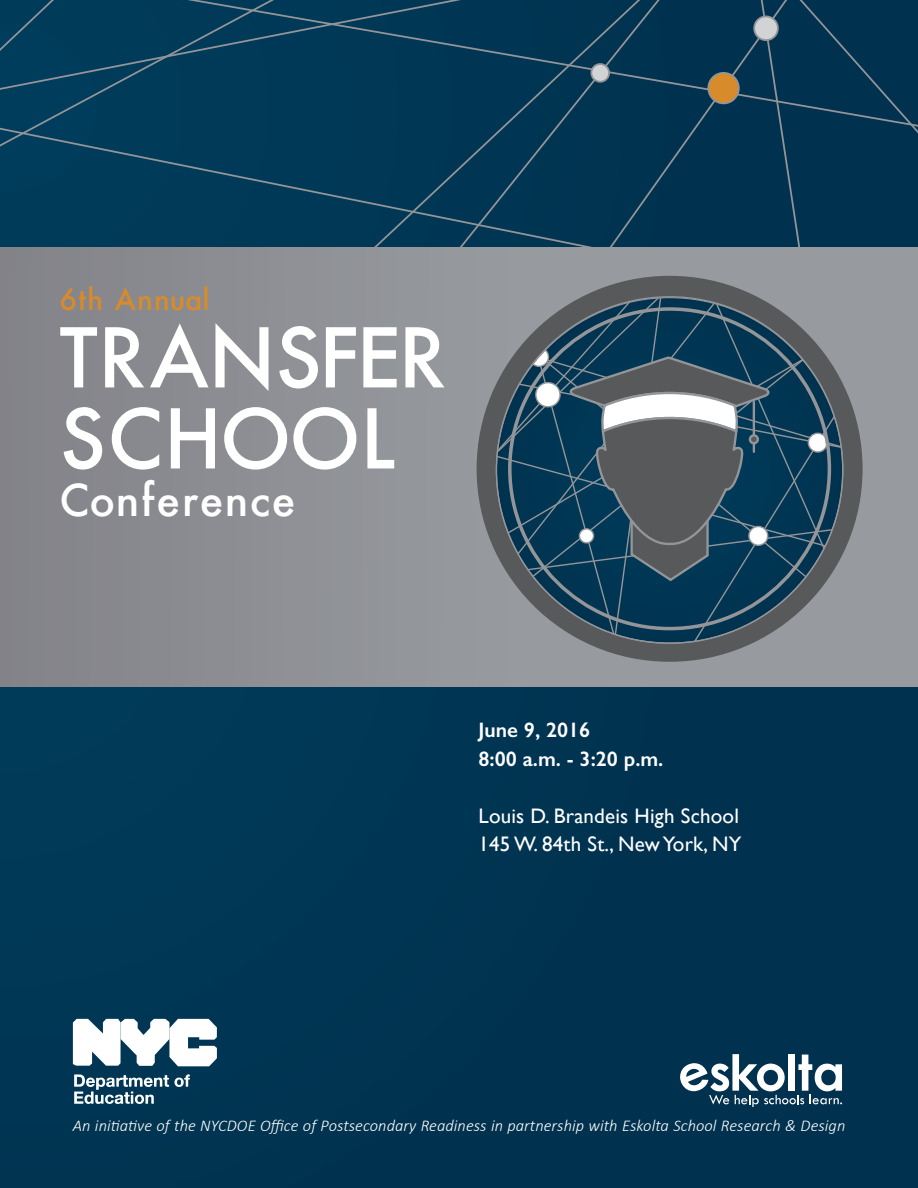
<style>
.page{position:relative;width:918px;height:1188px;background:#003451}
.page>*{position:absolute;margin:0;border:0;box-sizing:border-box;transform-origin:0 0}
.t1{font:500 79.8px/81px "Futura";letter-spacing:-.005em;color:#fff}
.t2{font:500 42.9px "Futura";letter-spacing:.035em;color:#fff}
.t3{font:500 28.65px "Futura";letter-spacing:.04em;color:#d88b2a}
.t4{font:21px/28.5px "Gill Sans";letter-spacing:.01em;color:#fff}
.t5{font:600 21px/28.5px "Gill Sans";color:#fff}
.t6{font:italic 300 16.5px "Calibri";letter-spacing:.005em;color:#fff}
</style>
<div class="page">
<svg style="left:781px;top:132px;width:137px;height:115px"></svg>
<svg style="left:758px;top:0;width:160px;height:132px"></svg>
<svg style="left:0;top:0;width:758px;height:247px"></svg>
<div style="left:754px;top:16px;width:24px;height:24px;background:#d1d3d4;border-radius:50%"></div>
<div style="left:753px;top:16px;width:26px;height:25px;border:2px solid #939598;border-radius:50%"></div>
<div style="left:708px;top:73px;width:31px;height:30px;background:#d88b2a;border-radius:50%"></div>
<div style="left:707px;top:72px;width:33px;height:32px;border:2px solid #939598;border-radius:50%"></div>
<div style="left:591px;top:64px;width:18px;height:18px;background:#d1d3d4;border-radius:50%"></div>
<div style="left:590px;top:63px;width:20px;height:20px;border:2px solid #939598;border-radius:50%"></div>
<div style="left:0;top:247px;width:918px;height:440px;background:linear-gradient(to right,#87878d,#9ca1a5)"></div>
<svg style="left:680px;top:1054px;width:162px;height:53px"></svg>
<svg style="left:73px;top:1019px;width:144px;height:47px"></svg>
<svg style="left:74px;top:1074px;width:116px;height:30px"></svg>
<div style="left:477px;top:276px;width:386px;height:386px;background:#58595b;border-radius:50%"></div>
<svg style="left:496px;top:298px;width:347px;height:345px"></svg>
<hr style="left:753px;top:402px;width:2px;height:33px;background:#939598">
<div style="left:750px;top:435px;width:8px;height:8px;background:#58595b;border-radius:50%"></div>
<div style="left:749px;top:434px;width:10px;height:10px;border:2px solid #939598;border-radius:50%"></div>
<h3 class="t3" style="left:59px;top:280px;width:152px">6th Annual</h3>
<h1 class="t1" style="left:59px;top:316px;width:388px">TRANSFER<br>SCHOOL</h1>
<h2 class="t2" style="left:59px;top:471px;width:238px">Conference</h2>
<p class="t5" style="left:478px;top:716px;width:186px">June 9, 2016<br>8:00 a.m. - 3:20 p.m.</p>
<p class="t4" style="left:478px;top:801px;width:265px">Louis D. Brandeis High School<br>145 W. 84th St., New York, NY</p>
<p class="t6" style="left:73px;top:1118px;width:774px">An initiative of the NYCDOE Office of Postsecondary Readiness in partnership with Eskolta School Research &amp; Design</p>
</div>
